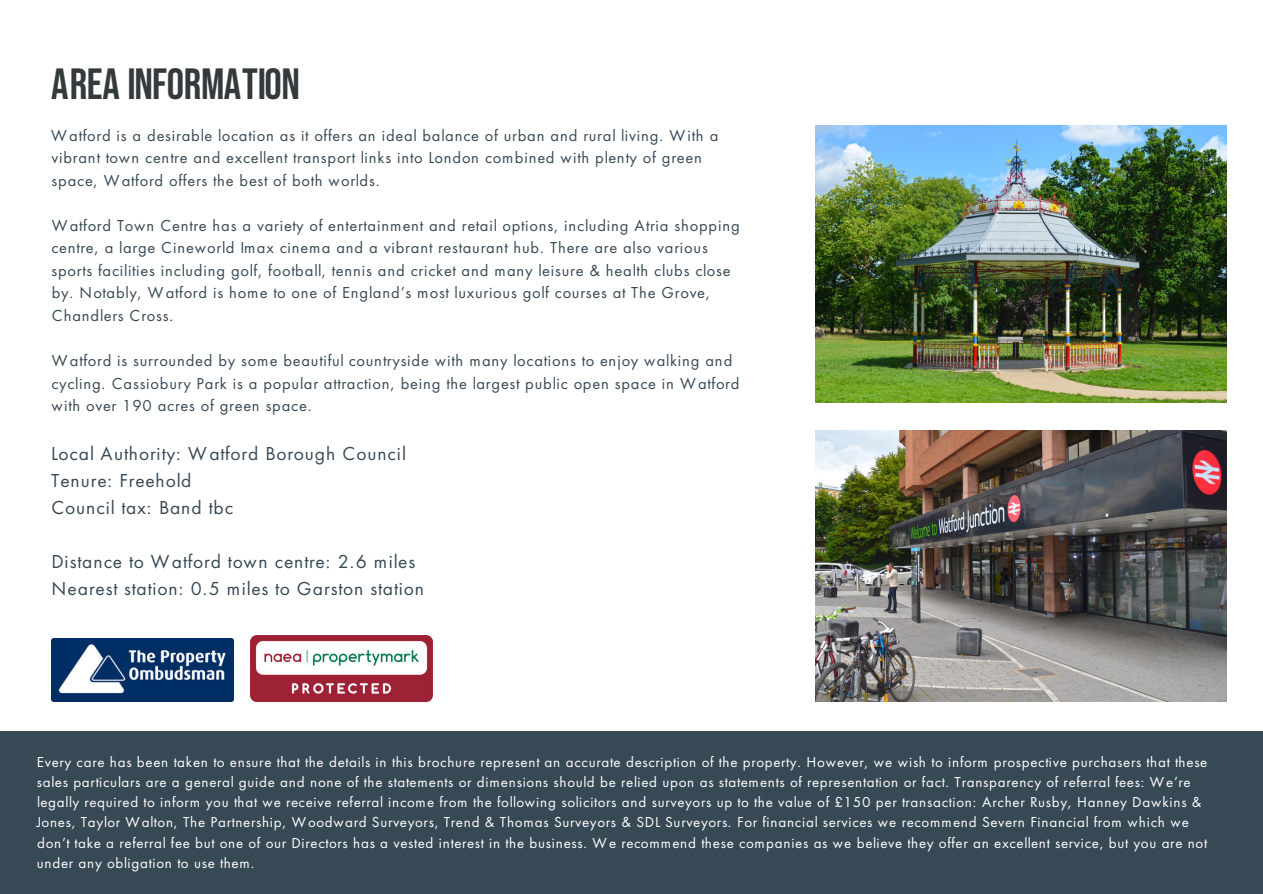
<style>
.page{position:relative;width:1263px;height:894px;background:#fff}
.page>*{position:absolute;margin:0;border:0;box-sizing:border-box;transform-origin:0 0}
.t1{font:43.5px "Bebas Neue";letter-spacing:-.01em;color:#34393b}
.t2{font:19.5px/27px "Futura PT";letter-spacing:.04em;color:#374955}
.t3{font:16.5px/22.5px "Futura PT";letter-spacing:.045em;color:#374955}
.t4{font:15px/20.2px "Futura PT";letter-spacing:.04em;color:#fff}
</style>
<div class="page">
<div style="left:0;top:730px;width:1262px;height:163px;background:#374955"></div>
<img style="left:816px;top:125px;width:410px;height:277px">
<img style="left:250px;top:635px;width:183px;height:66px">
<img style="left:51px;top:638px;width:182px;height:63px">
<img style="left:816px;top:430px;width:410px;height:271px">
<h1 class="t1" style="left:51px;top:60px;width:250px">AREA INFORMATION</h1>
<p class="t3" style="left:51px;top:124px;width:669px">Watford is a desirable location as it offers an ideal balance of urban and rural living. With a vibrant town centre and excellent transport links into London combined with plenty of green space, Watford offers the best of both worlds.</p>
<p class="t3" style="left:51px;top:214px;width:690px">Watford Town Centre has a variety of entertainment and retail options, including Atria shopping centre, a large Cineworld Imax cinema and a vibrant restaurant hub. There are also various sports facilities including golf, football, tennis and cricket and many leisure &amp; health clubs close by. Notably, Watford is home to one of England’s most luxurious golf courses at The Grove, Chandlers Cross.</p>
<p class="t3" style="left:51px;top:349px;width:690px">Watford is surrounded by some beautiful countryside with many locations to enjoy walking and cycling. Cassiobury Park is a popular attraction, being the largest public open space in Watford with over 190 acres of green space.</p>
<h2 class="t2" style="left:51px;top:440px;width:356px">Local Authority: Watford Borough Council<br>Tenure: Freehold<br>Council tax: Band tbc</h2>
<h2 class="t2" style="left:51px;top:548px;width:374px">Distance to Watford town centre: 2.6 miles<br>Nearest station: 0.5 miles to Garston station</h2>
<p class="t4" style="left:37px;top:751px;width:1172px">Every care has been taken to ensure that the details in this brochure represent an accurate description of the property. However, we wish to inform prospective purchasers that these sales particulars are a general guide and none of the statements or dimensions should be relied upon as statements of representation or fact. Transparency of referral fees: We’re legally required to inform you that we receive referral income from the following solicitors and surveyors up to the value of £150 per transaction: Archer Rusby, Hanney Dawkins &amp; Jones, Taylor Walton, The Partnership, Woodward Surveyors, Trend &amp; Thomas Surveyors &amp; SDL Surveyors. For financial services we recommend Severn Financial from which we don’t take a referral fee but one of our Directors has a vested interest in the business. We recommend these companies as we believe they offer an excellent service, but you are not under any obligation to use them.</p>
</div>
